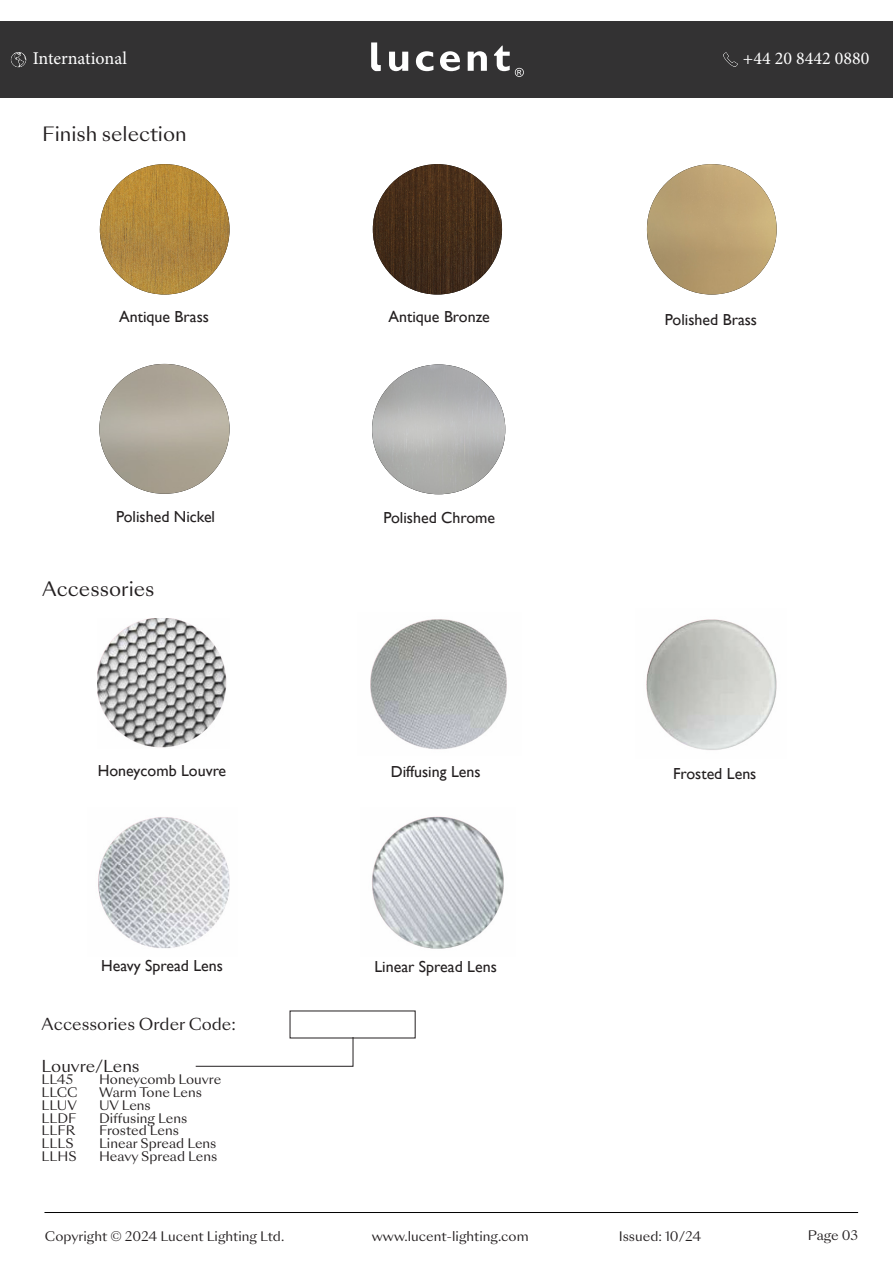
<style>
.page{position:relative;width:893px;height:1263px;background:#fff}
.page>*{position:absolute;margin:0;border:0;box-sizing:border-box;transform-origin:0 0}
.t1{font:19.2px "Sang Bleu Sunrise";color:#231f20}
.t2{font:18px "Minion Pro";color:#fff}
.t3{font:15.9px "Gill Sans";color:#231f20}
.t4{font:15.9px "Sang Bleu Sunrise";color:#231f20}
.t5{font:12.75px "Sang Bleu Sunrise";color:#231f20}
</style>
<div class="page">
<div style="left:0;top:21px;width:893px;height:77px;background:#333233"></div>
<svg style="left:389px;top:52px;width:19px;height:19px"></svg>
<svg style="left:416px;top:51px;width:17px;height:20px"></svg>
<svg style="left:440px;top:51px;width:20px;height:20px"></svg>
<svg style="left:468px;top:51px;width:19px;height:20px"></svg>
<svg style="left:371px;top:42px;width:10px;height:29px"></svg>
<svg style="left:494px;top:46px;width:30px;height:31px"></svg>
<img style="left:11px;top:52px;width:15px;height:15px">
<img style="left:723px;top:52px;width:15px;height:15px">
<hr style="left:44px;top:1212px;width:814px;height:1px;background:#000">
<svg style="left:195px;top:1037px;width:158px;height:30px"></svg>
<img style="left:370px;top:619px;width:137px;height:131px">
<img style="left:646px;top:619px;width:131px;height:131px">
<img style="left:98px;top:817px;width:132px;height:131px">
<img style="left:372px;top:816px;width:132px;height:133px">
<img style="left:98px;top:619px;width:129px;height:129px">
<img style="left:100px;top:164px;width:130px;height:130px;border-radius:65px">
<img style="left:373px;top:164px;width:129px;height:130px">
<img style="left:647px;top:164px;width:130px;height:130px;border-radius:65px">
<img style="left:99px;top:364px;width:131px;height:130px;border-radius:65px">
<img style="left:372px;top:364px;width:133px;height:130px">
<p class="t2" style="left:33px;top:47px;width:96px">International</p>
<p class="t2" style="left:743px;top:47px;width:128px">+44 20 8442 0880</p>
<p class="t1" style="left:42px;top:121px;width:146px">Finish selection</p>
<p class="t3" style="left:119px;top:307px;width:91px">Antique Brass</p>
<p class="t3" style="left:389px;top:308px;width:103px">Antique Bronze</p>
<p class="t3" style="left:665px;top:310px;width:94px">Polished Brass</p>
<p class="t3" style="left:116px;top:507px;width:101px">Polished Nickel</p>
<p class="t3" style="left:383px;top:508px;width:113px">Polished Chrome</p>
<p class="t1" style="left:42px;top:576px;width:114px">Accessories</p>
<p class="t3" style="left:98px;top:761px;width:130px">Honeycomb Louvre</p>
<p class="t3" style="left:391px;top:762px;width:91px">Diffusing Lens</p>
<p class="t3" style="left:673px;top:764px;width:85px">Frosted Lens</p>
<p class="t3" style="left:101px;top:956px;width:123px">Heavy Spread Lens</p>
<p class="t3" style="left:374px;top:957px;width:124px">Linear Spread Lens</p>
<p class="t4" style="left:42px;top:1013px;width:196px">Accessories Order Code:</p>
<p class="t4" style="left:42px;top:1055px;width:100px">Louvre/Lens</p>
<p class="t5" style="left:42px;top:1071px;width:33px">LL45</p>
<p class="t5" style="left:99px;top:1071px;width:124px">Honeycomb Louvre</p>
<p class="t5" style="left:42px;top:1084px;width:38px">LLCC</p>
<p class="t5" style="left:99px;top:1084px;width:105px">Warm Tone Lens</p>
<p class="t5" style="left:42px;top:1096px;width:37px">LLUV</p>
<p class="t5" style="left:99px;top:1096px;width:53px">UV Lens</p>
<p class="t5" style="left:42px;top:1109px;width:36px">LLDF</p>
<p class="t5" style="left:99px;top:1109px;width:90px">Diffusing Lens</p>
<p class="t5" style="left:42px;top:1122px;width:35px">LLFR</p>
<p class="t5" style="left:99px;top:1122px;width:82px">Frosted Lens</p>
<p class="t5" style="left:42px;top:1135px;width:33px">LLLS</p>
<p class="t5" style="left:99px;top:1135px;width:119px">Linear Spread Lens</p>
<p class="t5" style="left:42px;top:1147px;width:37px">LLHS</p>
<p class="t5" style="left:99px;top:1147px;width:120px">Heavy Spread Lens</p>
<p class="t5" style="left:45px;top:1227px;width:241px">Copyright © 2024 Lucent Lighting Ltd.</p>
<p class="t5" style="left:372px;top:1227px;width:158px">www.lucent-lighting.com</p>
<p class="t5" style="left:619px;top:1227px;width:84px">Issued: 10/24</p>
<p class="t5" style="left:808px;top:1227px;width:52px">Page 03</p>
</div>
